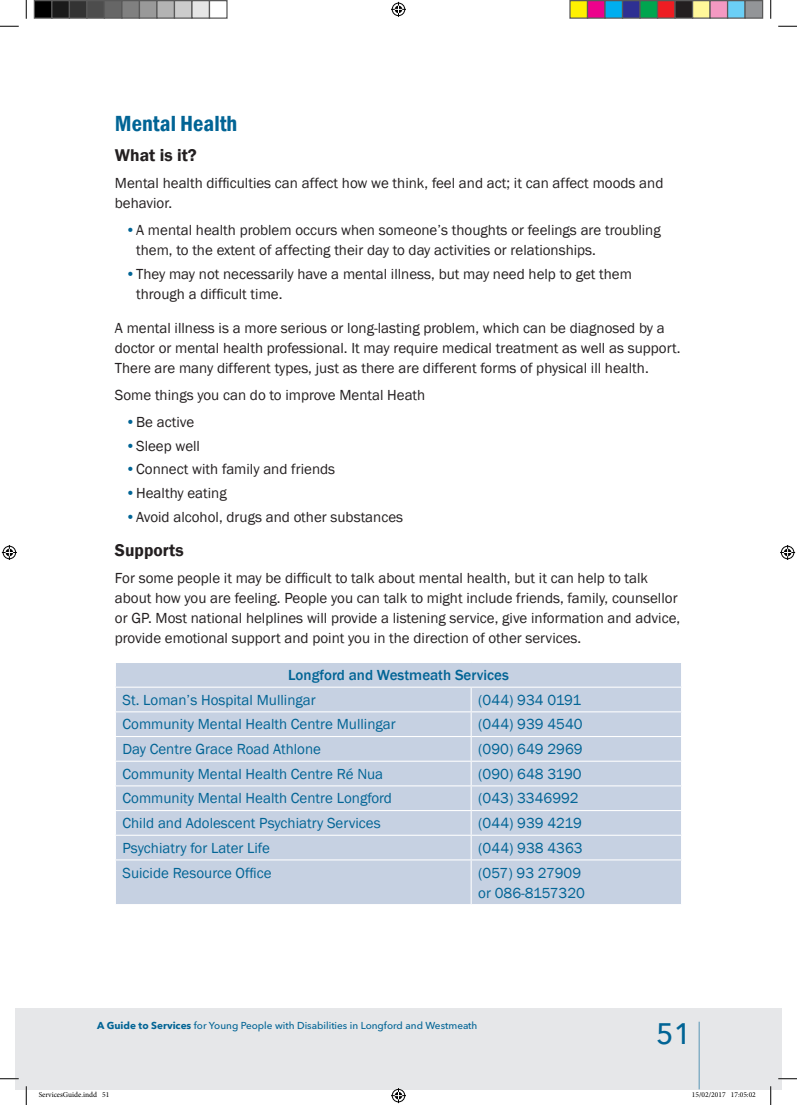
<style>
.page{position:relative;width:797px;height:1105px;background:#fff}
.page>*{position:absolute;margin:0;border:0;box-sizing:border-box;transform-origin:0 0}
.t1{font:500 29.38px "Avenir Next LT Pro";color:#016495}
.t2{font:600 condensed 22.5px "Franklin Gothic";color:#016495}
.t3{font:600 17.5px "Franklin Gothic";color:#231f20}
.t4{font:15px/20px "Franklin Gothic";color:#231f20}
.t5{font:15px/20px "Franklin Gothic";color:#016495}
.t6{font:500 15px "Franklin Gothic";color:#016495}
.t7{font:500 10px "Avenir Next LT Pro";color:#016495}
.t8{font:7.5px "Minion Pro";color:#000}
.s1{color:#016495}
.s2{font-weight:700}
</style>
<div class="page">
<div style="left:116px;top:663px;width:565px;height:241px;background:#c6d1e2"></div>
<hr style="left:115px;top:687px;width:356px;height:1px;background:#fff">
<hr style="left:471px;top:687px;width:211px;height:1px;background:#fff">
<hr style="left:115px;top:711px;width:356px;height:1px;background:#fff">
<hr style="left:471px;top:711px;width:211px;height:1px;background:#fff">
<hr style="left:115px;top:736px;width:356px;height:1px;background:#fff">
<hr style="left:471px;top:736px;width:211px;height:1px;background:#fff">
<hr style="left:115px;top:761px;width:356px;height:1px;background:#fff">
<hr style="left:471px;top:761px;width:211px;height:1px;background:#fff">
<hr style="left:115px;top:785px;width:356px;height:1px;background:#fff">
<hr style="left:471px;top:785px;width:211px;height:1px;background:#fff">
<hr style="left:115px;top:810px;width:356px;height:1px;background:#fff">
<hr style="left:471px;top:810px;width:211px;height:1px;background:#fff">
<hr style="left:115px;top:835px;width:356px;height:1px;background:#fff">
<hr style="left:471px;top:835px;width:211px;height:1px;background:#fff">
<svg style="left:470px;top:688px;width:1px;height:171px"></svg>
<hr style="left:115px;top:859px;width:356px;height:1px;background:#fff">
<hr style="left:471px;top:859px;width:211px;height:1px;background:#fff">
<hr style="left:470px;top:860px;width:1px;height:44px;background:#fff">
<div style="left:16px;top:1008px;width:754px;height:81px;background:#e6e7e9"></div>
<div style="left:770px;top:1008px;width:11px;height:81px;background:#e6e7e9"></div>
<hr style="left:698px;top:1022px;width:1px;height:67px;background:#016495">
<svg style="left:0;top:25px;width:19px;height:2px"></svg>
<svg style="left:778px;top:25px;width:19px;height:2px"></svg>
<svg style="left:0;top:1078px;width:19px;height:1px"></svg>
<svg style="left:778px;top:1078px;width:19px;height:1px"></svg>
<svg style="left:25px;top:0;width:2px;height:19px"></svg>
<svg style="left:25px;top:1086px;width:2px;height:19px"></svg>
<svg style="left:770px;top:0;width:1px;height:19px"></svg>
<svg style="left:770px;top:1086px;width:1px;height:19px"></svg>
<svg style="left:391px;top:2px;width:15px;height:15px"></svg>
<svg style="left:391px;top:1088px;width:15px;height:15px"></svg>
<svg style="left:2px;top:545px;width:15px;height:15px"></svg>
<svg style="left:780px;top:545px;width:15px;height:15px"></svg>
<div style="left:34px;top:1px;width:18px;height:17px;background:#000"></div>
<div style="left:34px;top:0;width:18px;height:19px;border:1px solid #595959"></div>
<div style="left:52px;top:1px;width:17px;height:17px;background:#1a1a1a"></div>
<div style="left:51px;top:0;width:19px;height:19px;border:1px solid #595959"></div>
<div style="left:69px;top:1px;width:18px;height:17px;background:#333"></div>
<div style="left:69px;top:0;width:19px;height:19px;border:1px solid #595959"></div>
<div style="left:87px;top:1px;width:17px;height:17px;background:#4d4d4d"></div>
<div style="left:86px;top:0;width:19px;height:19px;border:1px solid #595959"></div>
<div style="left:104px;top:1px;width:18px;height:17px;background:#666"></div>
<div style="left:104px;top:0;width:18px;height:19px;border:1px solid #595959"></div>
<div style="left:122px;top:1px;width:17px;height:17px;background:#808080"></div>
<div style="left:121px;top:0;width:19px;height:19px;border:1px solid #595959"></div>
<div style="left:139px;top:1px;width:18px;height:17px;background:#999"></div>
<div style="left:139px;top:0;width:19px;height:19px;border:1px solid #595959"></div>
<div style="left:157px;top:1px;width:17px;height:17px;background:#b3b3b3"></div>
<div style="left:156px;top:0;width:19px;height:19px;border:1px solid #595959"></div>
<div style="left:174px;top:1px;width:18px;height:17px;background:#ccc"></div>
<div style="left:174px;top:0;width:18px;height:19px;border:1px solid #595959"></div>
<div style="left:192px;top:1px;width:17px;height:17px;background:#e6e6e6"></div>
<div style="left:191px;top:0;width:19px;height:19px;border:1px solid #595959"></div>
<div style="left:209px;top:0;width:19px;height:19px;border:1px solid #595959"></div>
<div style="left:570px;top:1px;width:17px;height:17px;background:#fff101"></div>
<div style="left:569px;top:0;width:19px;height:19px;border:1px solid #595959"></div>
<div style="left:587px;top:1px;width:18px;height:17px;background:#ed028c"></div>
<div style="left:587px;top:0;width:18px;height:19px;border:1px solid #595959"></div>
<div style="left:605px;top:1px;width:17px;height:17px;background:#00aeef"></div>
<div style="left:604px;top:0;width:19px;height:19px;border:1px solid #595959"></div>
<div style="left:622px;top:1px;width:18px;height:17px;background:#2e3092"></div>
<div style="left:622px;top:0;width:18px;height:19px;border:1px solid #595959"></div>
<div style="left:640px;top:1px;width:17px;height:17px;background:#00a54f"></div>
<div style="left:639px;top:0;width:19px;height:19px;border:1px solid #595959"></div>
<div style="left:657px;top:1px;width:18px;height:17px;background:#ee1d23"></div>
<div style="left:657px;top:0;width:18px;height:19px;border:1px solid #595959"></div>
<div style="left:675px;top:1px;width:17px;height:17px;background:#231f20"></div>
<div style="left:674px;top:0;width:19px;height:19px;border:1px solid #595959"></div>
<div style="left:692px;top:1px;width:18px;height:17px;background:#fff79a"></div>
<div style="left:692px;top:0;width:18px;height:19px;border:1px solid #595959"></div>
<div style="left:710px;top:1px;width:17px;height:17px;background:#f499c2"></div>
<div style="left:709px;top:0;width:19px;height:19px;border:1px solid #595959"></div>
<div style="left:727px;top:1px;width:18px;height:17px;background:#6bcff6"></div>
<div style="left:727px;top:0;width:18px;height:19px;border:1px solid #595959"></div>
<div style="left:745px;top:1px;width:17px;height:17px;background:#939598"></div>
<div style="left:744px;top:0;width:19px;height:19px;border:1px solid #595959"></div>
<h2 class="t2" style="left:115px;top:108px;width:124px">Mental Health</h2>
<p class="t3" style="left:115px;top:145px;width:83px">What is it?</p>
<p class="t4" style="left:115px;top:174px;width:550px">Mental health difficulties can affect how we think, feel and act; it can affect moods and behavior.</p>
<p class="t4" style="left:136px;top:221px;width:526px;text-indent:-11px"><span class="s1">•</span>A mental health problem occurs when someone’s thoughts or feelings are troubling them, to the extent of affecting their day to day activities or relationships.</p>
<p class="t4" style="left:136px;top:264px;width:497px;text-indent:-11px"><span class="s1">•</span>They may not necessarily have a mental illness, but may need help to get them through a difficult time.</p>
<p class="t4" style="left:115px;top:318px;width:567px">A mental illness is a more serious or long-lasting problem, which can be diagnosed by a doctor or mental health professional. It may require medical treatment as well as support.<br>There are many different types, just as there are different forms of physical ill health.</p>
<p class="t4" style="left:115px;top:386px;width:312px">Some things you can do to improve Mental Heath</p>
<p class="t4" style="left:125px;top:413px;width:70px"><span class="s1">•</span>Be active</p>
<p class="t4" style="left:125px;top:436px;width:76px"><span class="s1">•</span>Sleep well</p>
<p class="t4" style="left:125px;top:460px;width:211px"><span class="s1">•</span>Connect with family and friends</p>
<p class="t4" style="left:125px;top:483px;width:103px"><span class="s1">•</span>Healthy eating</p>
<p class="t4" style="left:125px;top:507px;width:279px"><span class="s1">•</span>Avoid alcohol, drugs and other substances</p>
<p class="t3" style="left:115px;top:539px;width:70px">Supports</p>
<p class="t4" style="left:115px;top:568px;width:567px">For some people it may be difficult to talk about mental health, but it can help to talk about how you are feeling. People you can talk to might include friends, family, counsellor or GP. Most national helplines will provide a listening service, give information and advice, provide emotional support and point you in the direction of other services.</p>
<p class="t6" style="left:288px;top:666px;width:222px">Longford and Westmeath Services</p>
<p class="t5" style="left:122px;top:690px;width:195px">St. Loman’s Hospital Mullingar</p>
<p class="t5" style="left:478px;top:690px;width:104px">(044) 934 0191</p>
<p class="t5" style="left:122px;top:715px;width:275px">Community Mental Health Centre Mullingar</p>
<p class="t5" style="left:478px;top:715px;width:106px">(044) 939 4540</p>
<p class="t5" style="left:122px;top:739px;width:200px">Day Centre Grace Road Athlone</p>
<p class="t5" style="left:478px;top:739px;width:106px">(090) 649 2969</p>
<p class="t5" style="left:122px;top:764px;width:262px">Community Mental Health Centre Ré Nua</p>
<p class="t5" style="left:478px;top:764px;width:105px">(090) 648 3190</p>
<p class="t5" style="left:122px;top:789px;width:271px">Community Mental Health Centre Longford</p>
<p class="t5" style="left:478px;top:789px;width:102px">(043) 3346992</p>
<p class="t5" style="left:122px;top:813px;width:260px">Child and Adolescent Psychiatry Services</p>
<p class="t5" style="left:478px;top:813px;width:105px">(044) 939 4219</p>
<p class="t5" style="left:122px;top:838px;width:149px">Psychiatry for Later Life</p>
<p class="t5" style="left:478px;top:838px;width:106px">(044) 938 4363</p>
<p class="t5" style="left:122px;top:863px;width:151px">Suicide Resource Office</p>
<p class="t5" style="left:478px;top:863px;width:108px">(057) 93 27909 or 086-8157320</p>
<p class="t7" style="left:97px;top:1020px;width:382px"><span class="s2">A Guide to Services</span> for Young People with Disabilities in Longford and Westmeath</p>
<h1 class="t1" style="left:656px;top:1016px;width:36px">51</h1>
<p class="t8" style="left:39px;top:1090px;width:72px">ServicesGuide.indd 51</p>
<p class="t8" style="left:692px;top:1090px;width:65px">15/02/2017 17:05:02</p>
</div>
